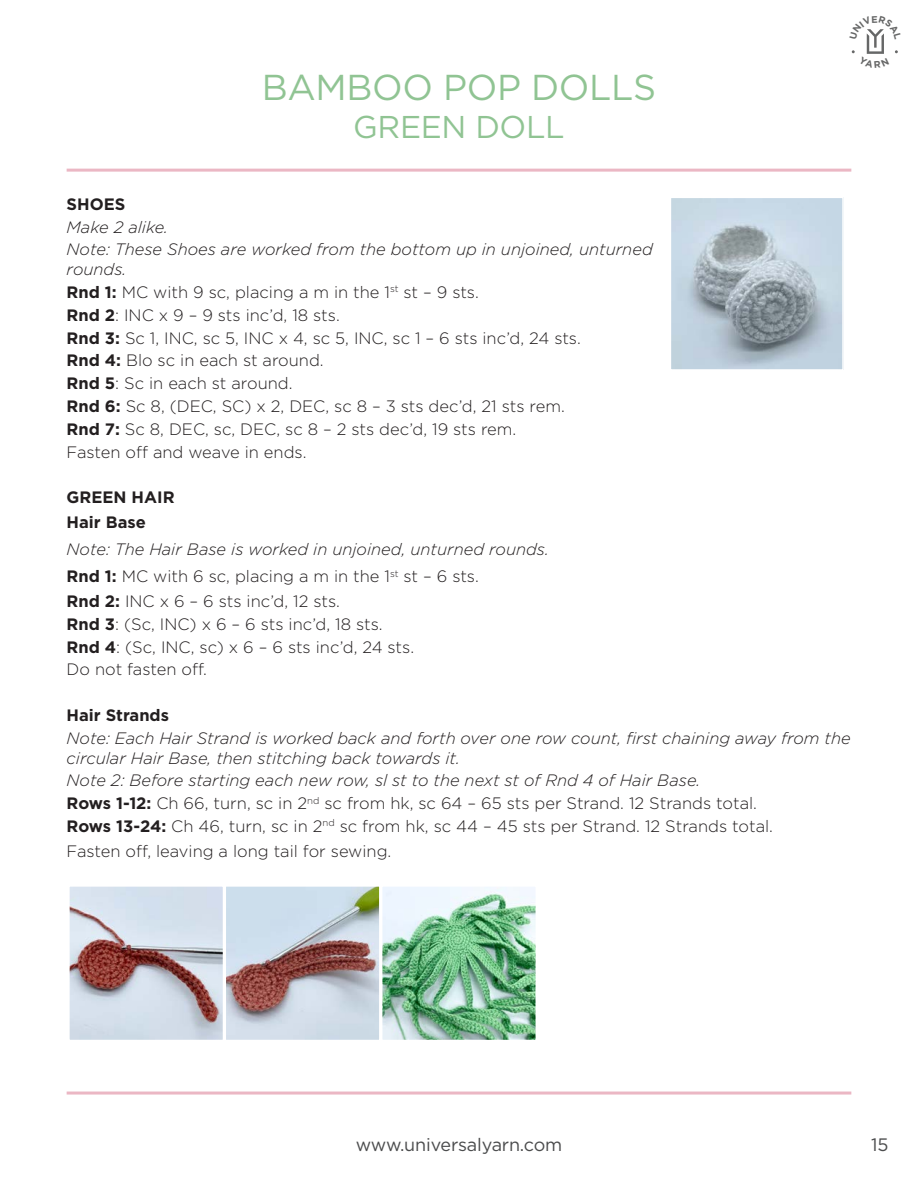
<style>
.page{position:relative;width:918px;height:1188px;background:#fff}
.page>*{position:absolute;margin:0;border:0;box-sizing:border-box;transform-origin:0 0}
.Heading{font:36px "Gotham";letter-spacing:-.01em;color:#90c493}
.Heading-2{font:31.5px "Gotham";letter-spacing:-.01em;color:#90c493}
.t1{font:18px "Gotham";letter-spacing:-.01em;color:#4b4c4d}
.t2{font:300 16.5px "Gotham";color:#231f20}
.t3{font:italic 300 16.5px/19.8px "Gotham";color:#231f20}
.t4{font:700 16.5px "Gotham";color:#231f20}
.s1{font-weight:700}
</style>
<div class="page">
<hr style="left:67px;top:169px;width:784px;height:3px;background:#ebb7c4">
<hr style="left:67px;top:1092px;width:784px;height:3px;background:#ebb7c4">
<img style="left:673px;top:200px;width:168px;height:168px">
<div style="left:670px;top:197px;width:174px;height:174px;border:2px solid #fff"></div>
<img style="left:71px;top:888px;width:464px;height:151px">
<div style="left:67px;top:884px;width:159px;height:159px;border:3px solid #fff"></div>
<div style="left:223px;top:884px;width:159px;height:159px;border:3px solid #fff"></div>
<div style="left:379px;top:884px;width:160px;height:159px;border:3px solid #fff"></div>
<svg style="left:851px;top:29px;width:47px;height:25px"></svg>
<p class="Heading" style="left:262px;top:64px;width:396px">BAMBOO POP DOLLS</p>
<p class="Heading-2" style="left:353px;top:106px;width:213px">GREEN DOLL</p>
<p class="t4" style="left:67px;top:193px;width:60px">SHOES</p>
<p class="t3" style="left:67px;top:216px;width:103px">Make 2 alike.</p>
<p class="t3" style="left:67px;top:239px;width:588px">Note: These Shoes are worked from the bottom up in unjoined, unturned rounds.</p>
<p class="t2" style="left:67px;top:282px;width:414px"><span class="s1">Rnd 1:</span> MC with 9 sc, placing a m in the 1<sup>st</sup> st – 9 sts.</p>
<p class="t2" style="left:67px;top:305px;width:275px"><span class="s1">Rnd 2</span>: INC x 9 – 9 sts inc’d, 18 sts.</p>
<p class="t2" style="left:67px;top:327px;width:516px"><span class="s1">Rnd 3:</span> Sc 1, INC, sc 5, INC x 4, sc 5, INC, sc 1 – 6 sts inc’d, 24 sts.</p>
<p class="t2" style="left:67px;top:350px;width:259px"><span class="s1">Rnd 4:</span> Blo sc in each st around.</p>
<p class="t2" style="left:67px;top:373px;width:228px"><span class="s1">Rnd 5</span>: Sc in each st around.</p>
<p class="t2" style="left:67px;top:396px;width:500px"><span class="s1">Rnd 6:</span> Sc 8, (DEC, SC) x 2, DEC, sc 8 – 3 sts dec’d, 21 sts rem.</p>
<p class="t2" style="left:67px;top:419px;width:451px"><span class="s1">Rnd 7:</span> Sc 8, DEC, sc, DEC, sc 8 – 2 sts dec’d, 19 sts rem.</p>
<p class="t2" style="left:67px;top:441px;width:241px">Fasten off and weave in ends.</p>
<p class="t4" style="left:67px;top:486px;width:110px">GREEN HAIR</p>
<p class="t4" style="left:67px;top:511px;width:81px">Hair Base</p>
<p class="t3" style="left:67px;top:539px;width:484px">Note: The Hair Base is worked in unjoined, unturned rounds.</p>
<p class="t2" style="left:67px;top:566px;width:414px"><span class="s1">Rnd 1:</span> MC with 6 sc, placing a m in the 1<sup>st</sup> st – 6 sts.</p>
<p class="t2" style="left:67px;top:591px;width:275px"><span class="s1">Rnd 2:</span> INC x 6 – 6 sts inc’d, 12 sts.</p>
<p class="t2" style="left:67px;top:614px;width:318px"><span class="s1">Rnd 3</span>: (Sc, INC) x 6 – 6 sts inc’d, 18 sts.</p>
<p class="t2" style="left:67px;top:636px;width:349px"><span class="s1">Rnd 4</span>: (Sc, INC, sc) x 6 – 6 sts inc’d, 24 sts.</p>
<p class="t2" style="left:67px;top:659px;width:142px">Do not fasten off.</p>
<p class="t4" style="left:67px;top:704px;width:104px">Hair Strands</p>
<p class="t3" style="left:67px;top:728px;width:786px">Note: Each Hair Strand is worked back and forth over one row count, first chaining away from the circular Hair Base, then stitching back towards it.</p>
<p class="t3" style="left:67px;top:770px;width:635px">Note 2: Before starting each new row, sl st to the next st of Rnd 4 of Hair Base.</p>
<p class="t2" style="left:67px;top:793px;width:692px"><span class="s1">Rows 1-12:</span> Ch 66, turn, sc in 2<sup>nd</sup> sc from hk, sc 64 – 65 sts per Strand. 12 Strands total.</p>
<p class="t2" style="left:67px;top:816px;width:708px"><span class="s1">Rows 13-24:</span> Ch 46, turn, sc in 2<sup>nd</sup> sc from hk, sc 44 – 45 sts per Strand. 12 Strands total.</p>
<p class="t2" style="left:67px;top:841px;width:326px">Fasten off, leaving a long tail for sewing.</p>
<p class="t1" style="left:356px;top:1133px;width:208px">www.universalyarn.com</p>
<p class="t1" style="left:871px;top:1133px;width:19px">15</p>
</div>
